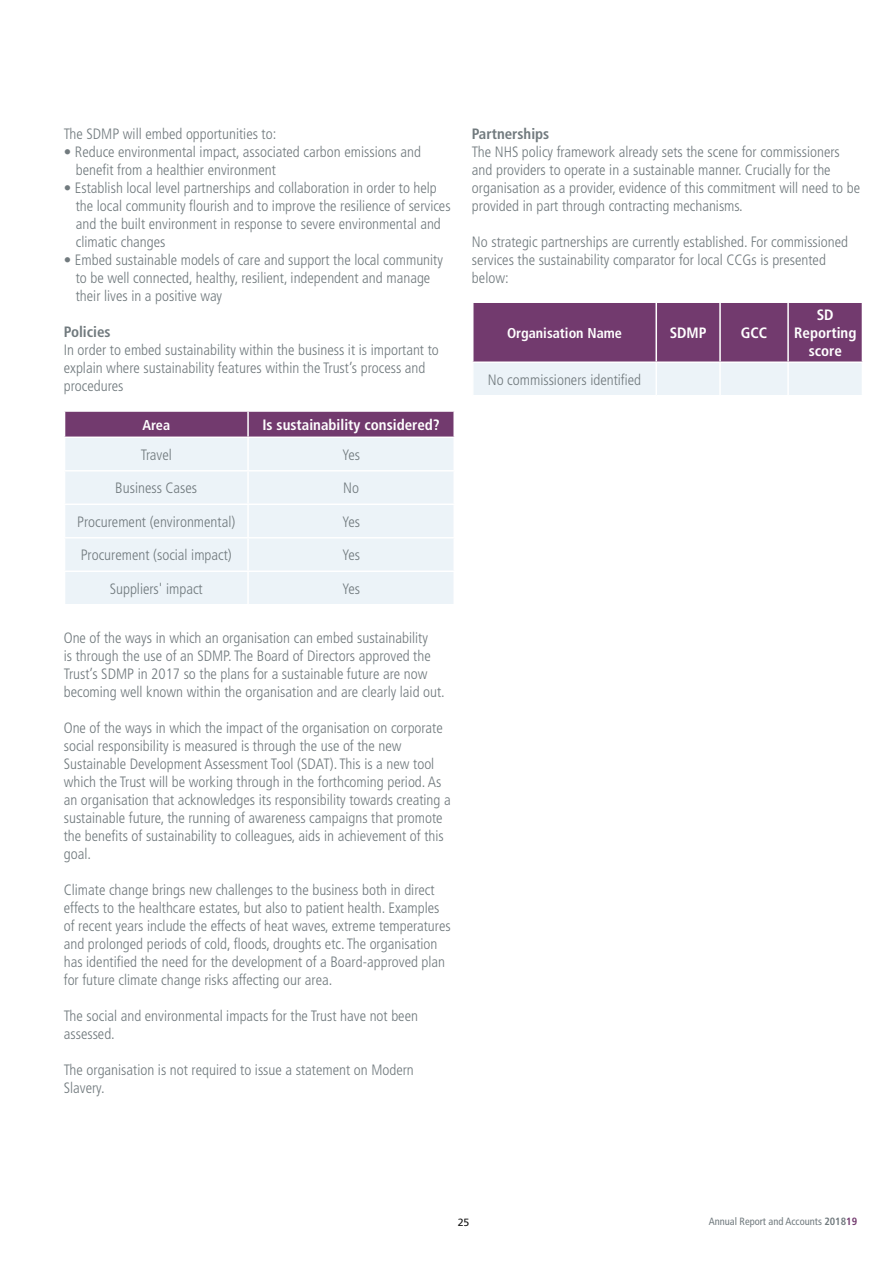
<style>
.page{position:relative;width:893px;height:1263px;background:#fff}
.page>*{position:absolute;margin:0;border:0;box-sizing:border-box;transform-origin:0 0}
.t1{font:300 condensed 15px/18px "Frutiger";color:#717a7e}
.t2{font:700 condensed 15px/18px "Frutiger";color:#fff;text-align:center}
.t3{font:700 condensed 15px "Frutiger";color:#717a7e}
.t4{font:700 condensed 14.25px "Frutiger";color:#fff}
.t5{font:condensed 10.5px "Frutiger";color:#717a7e}
.t6{font:10.5px "Frutiger";color:#121212}
.s1{font-weight:700}
.s2{font-weight:700;color:#723a6e}
</style>
<div class="page">
<div style="left:65px;top:438px;width:388px;height:166px;background:#ecf3f8"></div>
<div style="left:65px;top:412px;width:388px;height:24px;background:#723a6e"></div>
<hr style="left:247px;top:412px;width:2px;height:24px;background:#fff">
<hr style="left:247px;top:438px;width:2px;height:32px;background:#fff">
<hr style="left:247px;top:471px;width:2px;height:32px;background:#fff">
<hr style="left:247px;top:505px;width:2px;height:32px;background:#fff">
<hr style="left:247px;top:538px;width:2px;height:32px;background:#fff">
<hr style="left:247px;top:572px;width:2px;height:32px;background:#fff">
<hr style="left:64px;top:470px;width:184px;height:1px;background:#fff">
<hr style="left:248px;top:470px;width:207px;height:1px;background:#fff">
<hr style="left:64px;top:503px;width:184px;height:2px;background:#fff">
<hr style="left:248px;top:503px;width:207px;height:2px;background:#fff">
<hr style="left:64px;top:537px;width:184px;height:1px;background:#fff">
<hr style="left:248px;top:537px;width:207px;height:1px;background:#fff">
<hr style="left:64px;top:570px;width:184px;height:2px;background:#fff">
<hr style="left:248px;top:570px;width:207px;height:2px;background:#fff">
<svg style="left:473px;top:303px;width:389px;height:92px;background:#9d7c9f"></svg>
<hr style="left:655px;top:303px;width:2px;height:58px;background:#fff">
<hr style="left:719px;top:303px;width:2px;height:58px;background:#fff">
<hr style="left:787px;top:303px;width:2px;height:58px;background:#fff">
<hr style="left:472px;top:361px;width:184px;height:2px;background:#fff">
<hr style="left:656px;top:361px;width:64px;height:2px;background:#fff">
<hr style="left:720px;top:361px;width:68px;height:2px;background:#fff">
<hr style="left:788px;top:361px;width:75px;height:2px;background:#fff">
<hr style="left:655px;top:363px;width:2px;height:32px;background:#fff">
<hr style="left:719px;top:363px;width:2px;height:32px;background:#fff">
<hr style="left:787px;top:363px;width:2px;height:32px;background:#fff">
<p class="t1" style="left:64px;top:125px;width:214px">The SDMP will embed opportunities to:</p>
<p class="t1" style="left:76px;top:143px;width:347px;text-indent:-12px">• Reduce environmental impact, associated carbon emissions and benefit from a healthier environment</p>
<p class="t1" style="left:76px;top:179px;width:376px;text-indent:-12px">• Establish local level partnerships and collaboration in order to help the local community flourish and to improve the resilience of services and the built environment in response to severe environmental and climatic changes</p>
<p class="t1" style="left:76px;top:251px;width:369px;text-indent:-12px">• Embed sustainable models of care and support the local community to be well connected, healthy, resilient, independent and manage their lives in a positive way</p>
<p class="t3" style="left:64px;top:323px;width:48px">Policies</p>
<p class="t1" style="left:64px;top:341px;width:377px">In order to embed sustainability within the business it is important to explain where sustainability features within the Trust’s process and procedures</p>
<p class="t4" style="left:142px;top:416px;width:29px">Area</p>
<p class="t2" style="left:262px;top:416px;width:179px">Is sustainability considered?</p>
<p class="t1" style="left:141px;top:446px;width:33px">Travel</p>
<p class="t1" style="left:342px;top:446px;width:20px">Yes</p>
<p class="t1" style="left:115px;top:479px;width:83px">Business Cases</p>
<p class="t1" style="left:343px;top:479px;width:17px">No</p>
<p class="t1" style="left:77px;top:513px;width:160px">Procurement (environmental)</p>
<p class="t1" style="left:342px;top:513px;width:20px">Yes</p>
<p class="t1" style="left:81px;top:546px;width:153px">Procurement (social impact)</p>
<p class="t1" style="left:342px;top:546px;width:20px">Yes</p>
<p class="t1" style="left:110px;top:580px;width:95px">Suppliers' impact</p>
<p class="t1" style="left:342px;top:580px;width:20px">Yes</p>
<p class="t1" style="left:64px;top:629px;width:383px">One of the ways in which an organisation can embed sustainability<br>is through the use of an SDMP. The Board of Directors approved the Trust’s SDMP in 2017 so the plans for a sustainable future are now becoming well known within the organisation and are clearly laid out.</p>
<p class="t1" style="left:64px;top:719px;width:388px">One of the ways in which the impact of the organisation on corporate social responsibility is measured is through the use of the new Sustainable Development Assessment Tool (SDAT). This is a new tool which the Trust will be working through in the forthcoming period. As an organisation that acknowledges its responsibility towards creating a sustainable future, the running of awareness campaigns that promote the benefits of sustainability to colleagues, aids in achievement of this goal.</p>
<p class="t1" style="left:64px;top:881px;width:388px">Climate change brings new challenges to the business both in direct effects to the healthcare estates, but also to patient health. Examples of recent years include the effects of heat waves, extreme temperatures and prolonged periods of cold, floods, droughts etc. The organisation has identified the need for the development of a Board-approved plan for future climate change risks affecting our area.</p>
<p class="t1" style="left:64px;top:1007px;width:356px">The social and environmental impacts for the Trust have not been assessed.</p>
<p class="t1" style="left:64px;top:1061px;width:352px">The organisation is not required to issue a statement on Modern<br>Slavery.</p>
<p class="t3" style="left:472px;top:125px;width:79px">Partnerships</p>
<p class="t1" style="left:472px;top:143px;width:390px">The NHS policy framework already sets the scene for commissioners and providers to operate in a sustainable manner. Crucially for the organisation as a provider, evidence of this commitment will need to be provided in part through contracting mechanisms.</p>
<p class="t1" style="left:472px;top:233px;width:378px">No strategic partnerships are currently established. For commissioned services the sustainability comparator for local CCGs is presented below:</p>
<p class="t4" style="left:507px;top:325px;width:116px">Organisation Name</p>
<p class="t2" style="left:670px;top:324px;width:38px">SDMP</p>
<p class="t2" style="left:741px;top:324px;width:28px">GCC</p>
<p class="t1" style="left:488px;top:371px;width:155px">No commissioners identified</p>
<p class="t2" style="left:794px;top:306px;width:64px">SD<br>Reporting score</p>
<p class="t6" style="left:458px;top:1216px;width:13px">25</p>
<p class="t5" style="left:709px;top:1215px;width:150px">Annual Report and Accounts <span class="s1">2018</span><span class="s2">19</span></p>
</div>
